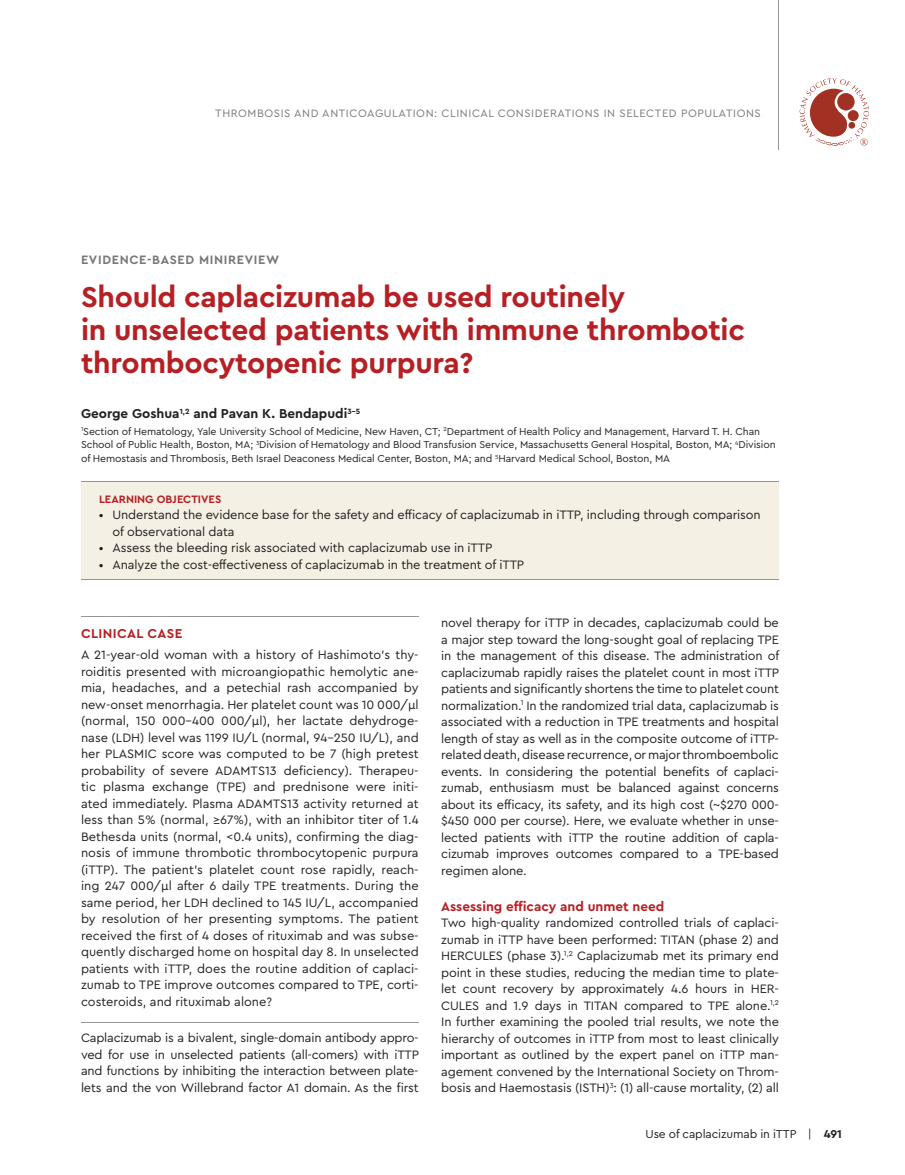
<style>
.page{position:relative;width:905px;height:1175px;background:#fff}
.page>*{position:absolute;margin:0;border:0;box-sizing:border-box;transform-origin:0 0}
.t1{font:700 30px/33px "Cera Pro";letter-spacing:-.01em;color:#b62024}
.t2{font:700 13.5px "Cera Pro";color:#231f20}
.t3{font:700 13.5px "Cera Pro";color:#b62024}
.t4{font:700 13.5px "Cera Pro";letter-spacing:.03em;color:#b62024}
.t5{font:12.75px/16.5px "Cera Pro";letter-spacing:-.01em;color:#231f20;text-align:justify}
.t6{font:700 12.75px "Cera Pro";letter-spacing:.05em;color:#76787b}
.t7{font:12px "Cera Pro";letter-spacing:-.01em;color:#231f20}
.t8{font:11.25px "Cera Pro";letter-spacing:.05em;color:#76787b}
.t9{font:700 11.25px "Cera Pro";color:#b62024}
.t10{font:10.5px/13.5px "Cera Pro";letter-spacing:-.01em;color:#231f20}
.s1{font-weight:700}
</style>
<div class="page">
<svg style="left:799px;top:78px;width:69px;height:68px"></svg>
<hr style="left:778px;top:0;width:1px;height:149px;background:#939598">
<div style="left:81px;top:482px;width:697px;height:98px;background:#f4f0e3"></div>
<hr style="left:81px;top:481px;width:697px;height:1px;background:#939598">
<hr style="left:81px;top:579px;width:697px;height:1px;background:#939598">
<hr style="left:81px;top:616px;width:337px;height:1px;background:#939598">
<hr style="left:81px;top:1022px;width:337px;height:1px;background:#939598">
<p class="t8" style="left:215px;top:106px;width:547px">THROMBOSIS AND ANTICOAGULATION: CLINICAL CONSIDERATIONS IN SELECTED POPULATIONS</p>
<p class="t6" style="left:81px;top:251px;width:200px">EVIDENCE - BASED MINIREVIEW</p>
<h1 class="t1" style="left:81px;top:279px;width:665px">Should caplacizumab be used rou tinely<br>in unse lected patients with immune throm botic throm bo cy to pe nic pur pura ?</h1>
<p class="t2" style="left:81px;top:405px;width:280px">George Goshua <sup>1,2</sup> and Pavan K. Bendapudi <sup>3–5</sup></p>
<p class="t10" style="left:81px;top:424px;width:696px"><sup>1</sup> Section of Hematology, Yale University School of Medicine, New Haven, CT; <sup>2</sup> Department of Health Policy and Management, Harvard T. H. Chan<br>School of Public Health, Bos ton, MA; <sup>3</sup> Division of Hematology and Blood Transfusion Service, Mas sa chu setts General Hospital, Bos ton, MA; <sup>4</sup>Division of Hemostasis and Thrombosis, Beth Israel Deaconess Medical Center, Bos ton, MA; and <sup>5</sup>Harvard Medical School, Bos ton, MA</p>
<p class="t9" style="left:99px;top:491px;width:124px">LEARNING OBJEC TIVES</p>
<p class="t5" style="left:113px;top:506px;width:649px;text-indent:-14px">• Understand the evi dence base for the safety and efficacy of caplacizumab in iTTP, includ ing through com par i son of observational data</p>
<p class="t5" style="left:99px;top:539px;width:395px">• Assess the bleed ing risk asso ci ated with caplacizumab use in iTTP</p>
<p class="t5" style="left:99px;top:555px;width:427px">• Analyze the cost - effec tive ness of caplacizumab in the treat ment of iTTP</p>
<p class="t4" style="left:81px;top:624px;width:103px">CLINICAL CASE</p>
<p class="t5" style="left:81px;top:646px;width:339px">A 21 - year - old woman with a his tory of Hashimoto ’ s thy&shy;roid itis presented with microangiopathic hemo lytic ane&shy;mia, head aches, and a pete chial rash accom pa nied by new - onset men or rha gia. Her plate let count was 10 000 / µ l (nor mal, 150 000 - 400 000 / µ l), her lac tate dehy dro ge&shy;nase (LDH) level was 1199 IU / L (nor mal, 94 - 250 IU / L), and her PLASMIC score was com puted to be 7 (high pre test prob a bil ity of severe ADAMTS13 deficiency). Therapeu&shy;tic plasma exchange (TPE) and pred ni sone were ini ti&shy;ated imme di ately. Plasma ADAMTS13 activ ity returned at less than 5 % (nor mal, ≥ 67 % ), with an inhib i tor titer of 1.4<br>Bethesda units (nor mal, &lt; 0.4 units), confirming the diag&shy;no sis of immune throm botic throm bo cy to pe nic pur pura (iTTP). The patient ’ s plate let count rose rap idly, reach&shy;ing 247 000 / µ l after 6 daily TPE treat ments. During the same period, her LDH declined to 145 IU / L, accom pa nied by res o lu tion of her presenting symp toms. The patient received the first of 4 doses of rituximab and was sub se&shy;quently discharged home on hos pi tal day 8. In unse lected patients with iTTP, does the rou tine addi tion of caplaci&shy;zumab to TPE improve out comes com pared to TPE, cor ti&shy;co ste roids, and rituximab alone ?</p>
<p class="t5" style="left:81px;top:1029px;width:339px">Caplacizumab is a biva lent, sin gle - domain anti body appro&shy;ved for use in unse lected patients (all - com ers) with iTTP and func tions by inhibiting the inter ac tion between plate&shy;lets and the von Willebrand fac tor A1 domain. As the first</p>
<p class="t5" style="left:441px;top:614px;width:339px">novel ther apy for iTTP in decades, caplacizumab could be a major step toward the long - sought goal of replacing TPE in the man age ment of this dis ease. The admin is tra tion of caplacizumab rap idly raises the plate let count in most iTTP patients and sig nificantly short ens the time to plate let count nor mal i za tion. <sup>1</sup> In the ran dom ized trial data, caplacizumab is asso ci ated with a reduc tion in TPE treat ments and hos pi tal length of stay as well as in the com pos ite out come of iTTP - related death, dis ease recur rence, or major throm bo em bolic events. In con sid er ing the poten tial ben e fits of caplaci&shy;zumab, enthu si asm must be bal anced against con cerns about its efficacy, its safety, and its high cost ( ~ $ 270 000 - $ 450 000 per course). Here, we eval u ate whether in unse&shy;lected patients with iTTP the rou tine addi tion of capla&shy;cizumab improves out comes com pared to a TPE - based reg i men alone.</p>
<p class="t3" style="left:441px;top:897px;width:225px">Assessing efficacy and unmet need</p>
<p class="t5" style="left:441px;top:914px;width:339px">Two high - qual ity ran dom ized con trolled tri als of caplaci&shy;zumab in iTTP have been performed: TITAN (phase 2) and HERCULES (phase 3). <sup>1,2</sup> Caplacizumab met its pri mary end point in these stud ies, reduc ing the median time to plate&shy;let count recov ery by approx i ma tely 4.6 hours in HER-CULES and 1.9 days in TITAN com pared to TPE alone. <sup>1,2<br></sup>In fur ther exam in ing the pooled trial results, we note the hier ar chy of out comes in iTTP from most to least clin i cally impor tant as outlined by the expert panel on iTTP man&shy;age ment con vened by the International Society on Throm&shy;bosis and Haemostasis (ISTH) <sup>3</sup>: (1) all - cause mor tal ity, (2) all</p>
<p class="t7" style="left:645px;top:1126px;width:198px">Use of caplacizumab in iTTP | <span class="s1">491</span></p>
</div>
